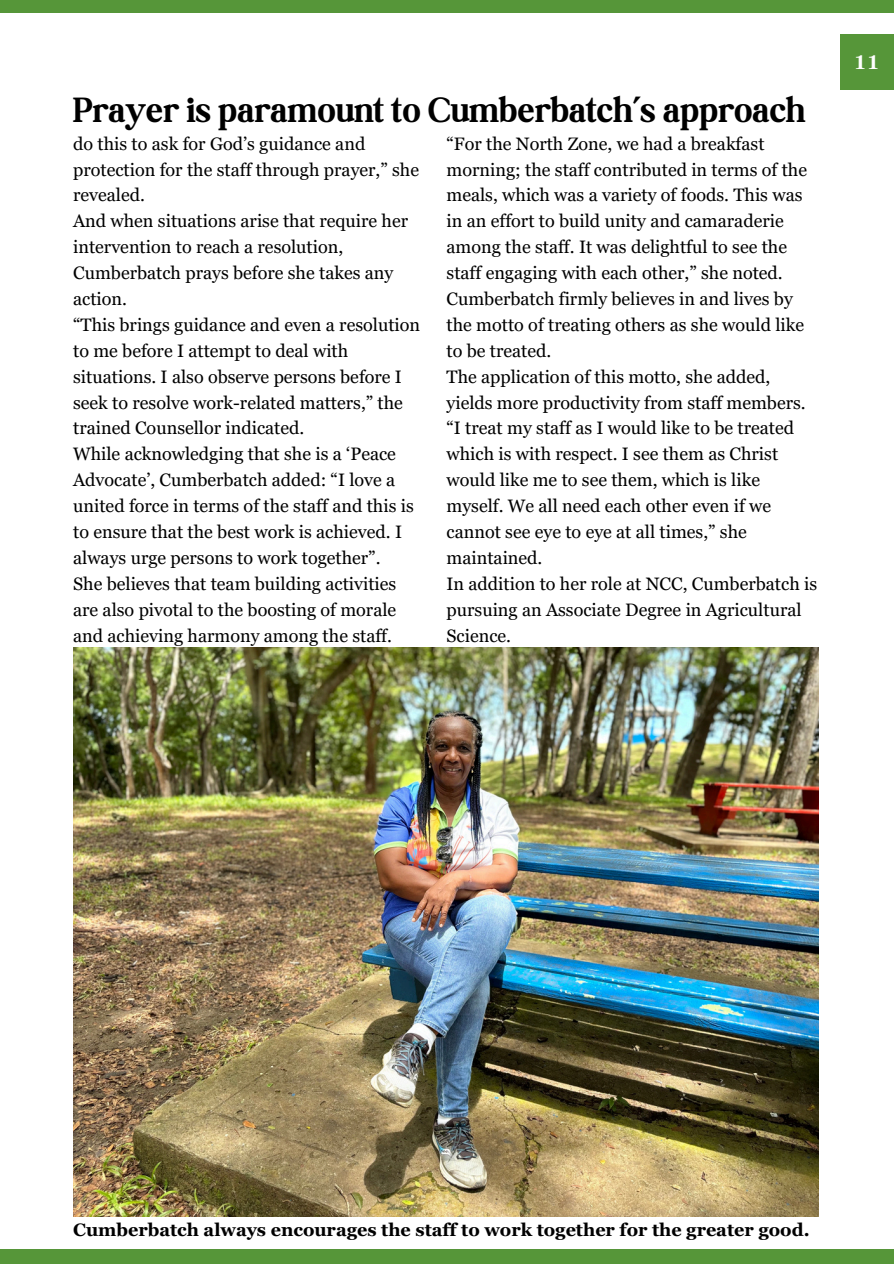
<style>
.page{position:relative;width:894px;height:1264px;background:#fff}
.page>*{position:absolute;margin:0;border:0;box-sizing:border-box;transform-origin:0 0}
.t1{font:700 37.5px "Boston Angel";color:#000}
.t2{font:700 19.5px "Georgia Pro";color:#fff}
.t3{font:18px/25.8px "Georgia Pro";color:#000}
.t4{font:700 18px "Georgia Pro";color:#000}
</style>
<div class="page">
<div style="left:0;top:0;width:893px;height:12px;background:#569639"></div>
<div style="left:0;top:1249px;width:893px;height:14px;background:#569639"></div>
<div style="left:839px;top:34px;width:54px;height:55px;background:#569639"></div>
<img style="left:73px;top:648px;width:745px;height:568px">
<p class="t1" style="left:73px;top:87px;width:733px">Prayer is paramount to Cumberbatch’s approach</p>
<p class="t3" style="left:73px;top:130px;width:347px">do this to ask for God’s guidance and protection for the staff through prayer,” she revealed.</p>
<p class="t3" style="left:73px;top:208px;width:336px">And when situations arise that require her intervention to reach a resolution,<br>Cumberbatch prays before she takes any action.</p>
<p class="t3" style="left:73px;top:312px;width:348px">“This brings guidance and even a resolution to me before I attempt to deal with situations. I also observe persons before I seek to resolve work-related matters,” the trained Counsellor indicated.</p>
<p class="t3" style="left:73px;top:441px;width:342px">While acknowledging that she is a ‘Peace Advocate’, Cumberbatch added: “I love a united force in terms of the staff and this is to ensure that the best work is achieved. I always urge persons to work together”.</p>
<h2 class="t3" style="left:73px;top:570px;width:324px;text-align:justify">She believes that team building activities are also pivotal to the boosting of morale and achieving harmony among the staff.</h2>
<p class="t3" style="left:446px;top:130px;width:362px">“For the North Zone, we had a breakfast morning; the staff contributed in terms of the meals, which was a variety of foods. This was in an effort to build unity and camaraderie among the staff. It was delightful to see the staff engaging with each other,” she noted.</p>
<p class="t3" style="left:446px;top:286px;width:359px">Cumberbatch firmly believes in and lives by the motto of treating others as she would like to be treated.</p>
<p class="t3" style="left:446px;top:363px;width:360px">The application of this motto, she added, yields more productivity from staff members.</p>
<p class="t3" style="left:446px;top:415px;width:349px">“I treat my staff as I would like to be treated which is with respect. I see them as Christ would like me to see them, which is like myself. We all need each other even if we cannot see eye to eye at all times,” she maintained.</p>
<p class="t3" style="left:446px;top:570px;width:372px">In addition to her role at NCC, Cumberbatch is pursuing an Associate Degree in Agricultural<br>Science.</p>
<p class="t2" style="left:853px;top:51px;width:27px">11</p>
<p class="t4" style="left:73px;top:1218px;width:737px">Cumberbatch always encourages the staff to work together for the greater good.</p>
</div>
